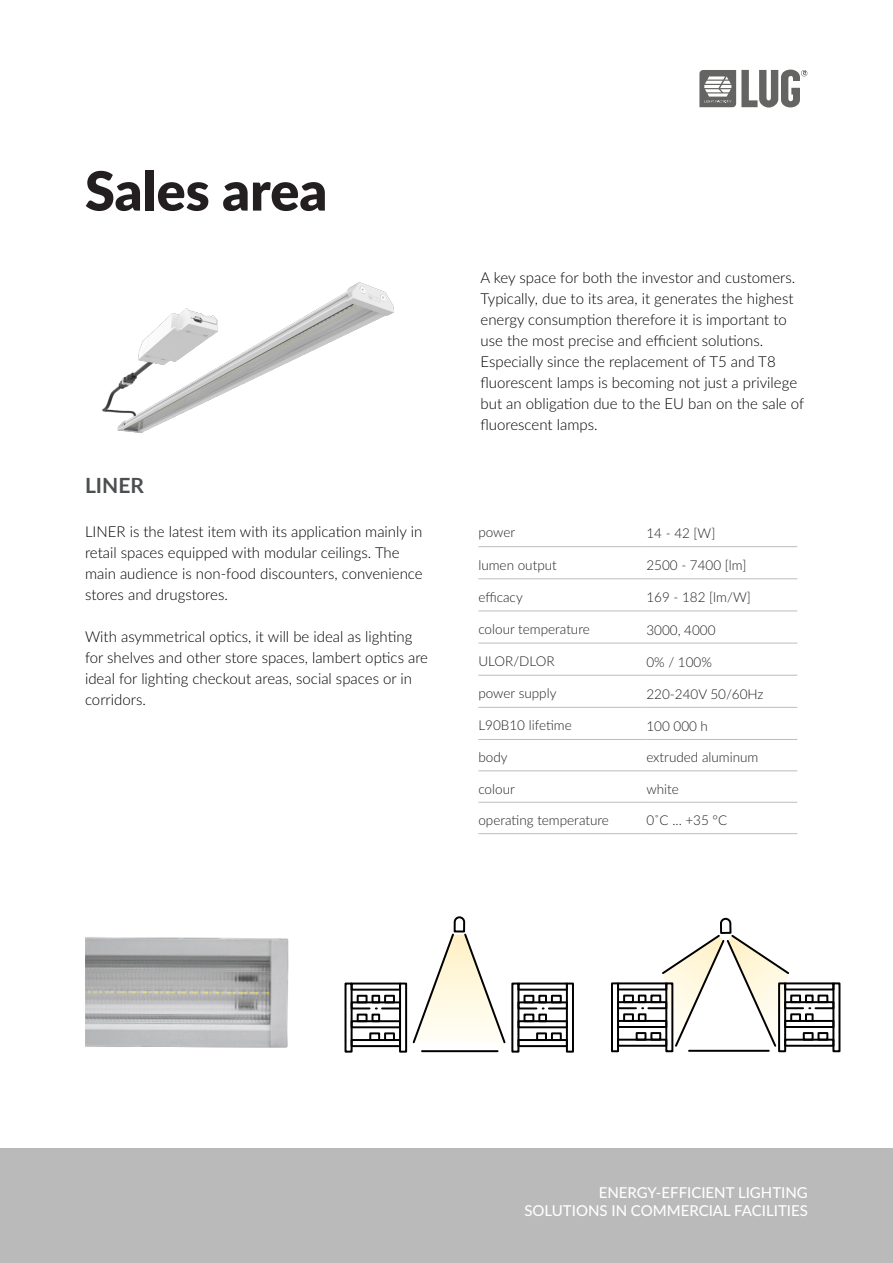
<style>
.page{position:relative;width:893px;height:1263px;background:#fff}
.page>*{position:absolute;margin:0;border:0;box-sizing:border-box;transform-origin:0 0}
.t1{font:900 54px "Lato";color:#231f20}
.t2{font:700 21px "Lato";color:#4c4f50}
.t3{font:300 15px/21px "Lato";color:#000}
.t4{font:500 15px/18px "Lato";color:#fff;text-align:right}
.t5{font:300 13.5px "Lato";color:#231f20}
</style>
<div class="page">
<div style="left:0;top:1148px;width:893px;height:115px;background:#bababa"></div>
<svg style="left:699px;top:70px;width:108px;height:38px"></svg>
<img style="left:102px;top:282px;width:292px;height:151px">
<hr style="left:478px;top:546px;width:168px;height:1px;background:#bcbdc0">
<hr style="left:646px;top:546px;width:151px;height:1px;background:#bcbdc0">
<hr style="left:478px;top:578px;width:168px;height:1px;background:#bcbdc0">
<hr style="left:646px;top:578px;width:151px;height:1px;background:#bcbdc0">
<hr style="left:478px;top:611px;width:168px;height:1px;background:#bcbdc0">
<hr style="left:646px;top:611px;width:151px;height:1px;background:#bcbdc0">
<hr style="left:478px;top:643px;width:168px;height:1px;background:#bcbdc0">
<hr style="left:646px;top:643px;width:151px;height:1px;background:#bcbdc0">
<hr style="left:478px;top:675px;width:168px;height:1px;background:#bcbdc0">
<hr style="left:646px;top:675px;width:151px;height:1px;background:#bcbdc0">
<hr style="left:478px;top:707px;width:168px;height:1px;background:#bcbdc0">
<hr style="left:646px;top:707px;width:151px;height:1px;background:#bcbdc0">
<hr style="left:478px;top:739px;width:168px;height:1px;background:#bcbdc0">
<hr style="left:646px;top:739px;width:151px;height:1px;background:#bcbdc0">
<hr style="left:478px;top:771px;width:168px;height:1px;background:#bcbdc0">
<hr style="left:646px;top:771px;width:151px;height:1px;background:#bcbdc0">
<hr style="left:478px;top:802px;width:168px;height:1px;background:#bcbdc0">
<hr style="left:646px;top:802px;width:151px;height:1px;background:#bcbdc0">
<hr style="left:478px;top:833px;width:168px;height:1px;background:#bcbdc0">
<hr style="left:646px;top:833px;width:151px;height:1px;background:#bcbdc0">
<img style="left:85px;top:937px;width:282px;height:116px">
<svg style="left:412px;top:916px;width:94px;height:128px"></svg>
<hr style="left:422px;top:1050px;width:76px;height:2px;background:#000">
<div style="left:511px;top:982px;width:8px;height:71px;border:2px solid #000"></div>
<div style="left:566px;top:982px;width:8px;height:71px;border:2px solid #000"></div>
<div style="left:517px;top:982px;width:51px;height:9px;border:2px solid #000"></div>
<div style="left:517px;top:1020px;width:51px;height:8px;border:2px solid #000"></div>
<div style="left:517px;top:1039px;width:51px;height:8px;border:2px solid #000"></div>
<div style="left:523px;top:995px;width:11px;height:8px;border:2px solid #000"></div>
<div style="left:538px;top:995px;width:9px;height:8px;border:2px solid #000"></div>
<div style="left:551px;top:995px;width:11px;height:8px;border:2px solid #000"></div>
<div style="left:551px;top:1032px;width:11px;height:9px;border:2px solid #000"></div>
<div style="left:523px;top:1013px;width:11px;height:9px;border:2px solid #000"></div>
<div style="left:538px;top:1013px;width:9px;height:9px;border:2px solid #000"></div>
<div style="left:536px;top:1032px;width:11px;height:9px;border:2px solid #000"></div>
<svg style="left:516px;top:1000px;width:53px;height:10px"></svg>
<div style="left:345px;top:982px;width:8px;height:71px;border:2px solid #000"></div>
<div style="left:399px;top:982px;width:8px;height:71px;border:2px solid #000"></div>
<div style="left:351px;top:982px;width:50px;height:9px;border:2px solid #000"></div>
<div style="left:351px;top:1020px;width:50px;height:8px;border:2px solid #000"></div>
<div style="left:351px;top:1039px;width:50px;height:8px;border:2px solid #000"></div>
<div style="left:357px;top:995px;width:11px;height:8px;border:2px solid #000"></div>
<div style="left:371px;top:995px;width:9px;height:8px;border:2px solid #000"></div>
<div style="left:384px;top:995px;width:11px;height:8px;border:2px solid #000"></div>
<div style="left:384px;top:1032px;width:11px;height:9px;border:2px solid #000"></div>
<div style="left:357px;top:1013px;width:11px;height:9px;border:2px solid #000"></div>
<div style="left:371px;top:1013px;width:9px;height:9px;border:2px solid #000"></div>
<div style="left:369px;top:1032px;width:11px;height:9px;border:2px solid #000"></div>
<svg style="left:350px;top:1000px;width:52px;height:10px"></svg>
<hr style="left:689px;top:1050px;width:80px;height:2px;background:#000">
<div style="left:778px;top:982px;width:8px;height:70px;border:2px solid #000"></div>
<div style="left:832px;top:982px;width:8px;height:70px;border:2px solid #000"></div>
<div style="left:611px;top:982px;width:8px;height:70px;border:2px solid #000"></div>
<div style="left:665px;top:982px;width:8px;height:70px;border:2px solid #000"></div>
<svg style="left:616px;top:917px;width:219px;height:131px"></svg>
<p class="t1" style="left:85px;top:150px;width:244px">Sales area</p>
<p class="t2" style="left:85px;top:470px;width:60px">LINER</p>
<p class="t3" style="left:85px;top:521px;width:339px">LINER is the latest item with its application mainly in retail spaces equipped with modular ceilings. The</p>
<p class="t3" style="left:85px;top:563px;width:339px">main audience is non-food discounters, convenience stores and drugstores.</p>
<p class="t3" style="left:85px;top:626px;width:329px">With asymmetrical optics, it will be ideal as lighting</p>
<p class="t3" style="left:85px;top:647px;width:345px">for shelves and other store spaces, lambert optics are ideal for lighting checkout areas, social spaces or in corridors.</p>
<p class="t3" style="left:480px;top:266px;width:316px">A key space for both the investor and customers.<br>Typically, due to its area, it generates the highest energy consumption therefore it is important to use the most precise and efficient solutions.</p>
<p class="t3" style="left:480px;top:350px;width:297px">Especially since the replacement of T5 and T8</p>
<p class="t3" style="left:480px;top:371px;width:318px">fluorescent lamps is becoming not just a privilege</p>
<p class="t3" style="left:480px;top:392px;width:325px">but an obligation due to the EU ban on the sale of fluorescent lamps.</p>
<p class="t5" style="left:478px;top:523px;width:38px">power</p>
<p class="t5" style="left:646px;top:524px;width:71px">14 - 42 [W]</p>
<p class="t5" style="left:478px;top:555px;width:80px">lumen output</p>
<p class="t5" style="left:646px;top:556px;width:102px">2500 - 7400 [lm]</p>
<p class="t5" style="left:478px;top:587px;width:46px">efficacy</p>
<p class="t5" style="left:646px;top:588px;width:106px">169 - 182 [lm/W]</p>
<p class="t5" style="left:478px;top:620px;width:113px">colour temperature</p>
<p class="t5" style="left:646px;top:620px;width:71px">3000, 4000</p>
<p class="t5" style="left:478px;top:652px;width:78px">ULOR/DLOR</p>
<p class="t5" style="left:646px;top:652px;width:67px">0% / 100%</p>
<p class="t5" style="left:478px;top:684px;width:80px">power supply</p>
<p class="t5" style="left:646px;top:685px;width:119px">220-240V 50/60Hz</p>
<p class="t5" style="left:478px;top:716px;width:95px">L90B10 lifetime</p>
<p class="t5" style="left:646px;top:717px;width:63px">100 000 h</p>
<p class="t5" style="left:478px;top:748px;width:31px">body</p>
<p class="t5" style="left:646px;top:748px;width:114px">extruded aluminum</p>
<p class="t5" style="left:478px;top:779px;width:38px">colour</p>
<p class="t5" style="left:646px;top:779px;width:34px">white</p>
<p class="t5" style="left:478px;top:811px;width:132px">operating temperature</p>
<p class="t5" style="left:646px;top:811px;width:82px">0˚C ... +35 °C</p>
<p class="t4" style="left:524px;top:1182px;width:285px">ENERGY-EFFICIENT LIGHTING<br>SOLUTIONS IN COMMERCIAL FACILITIES</p>
</div>
